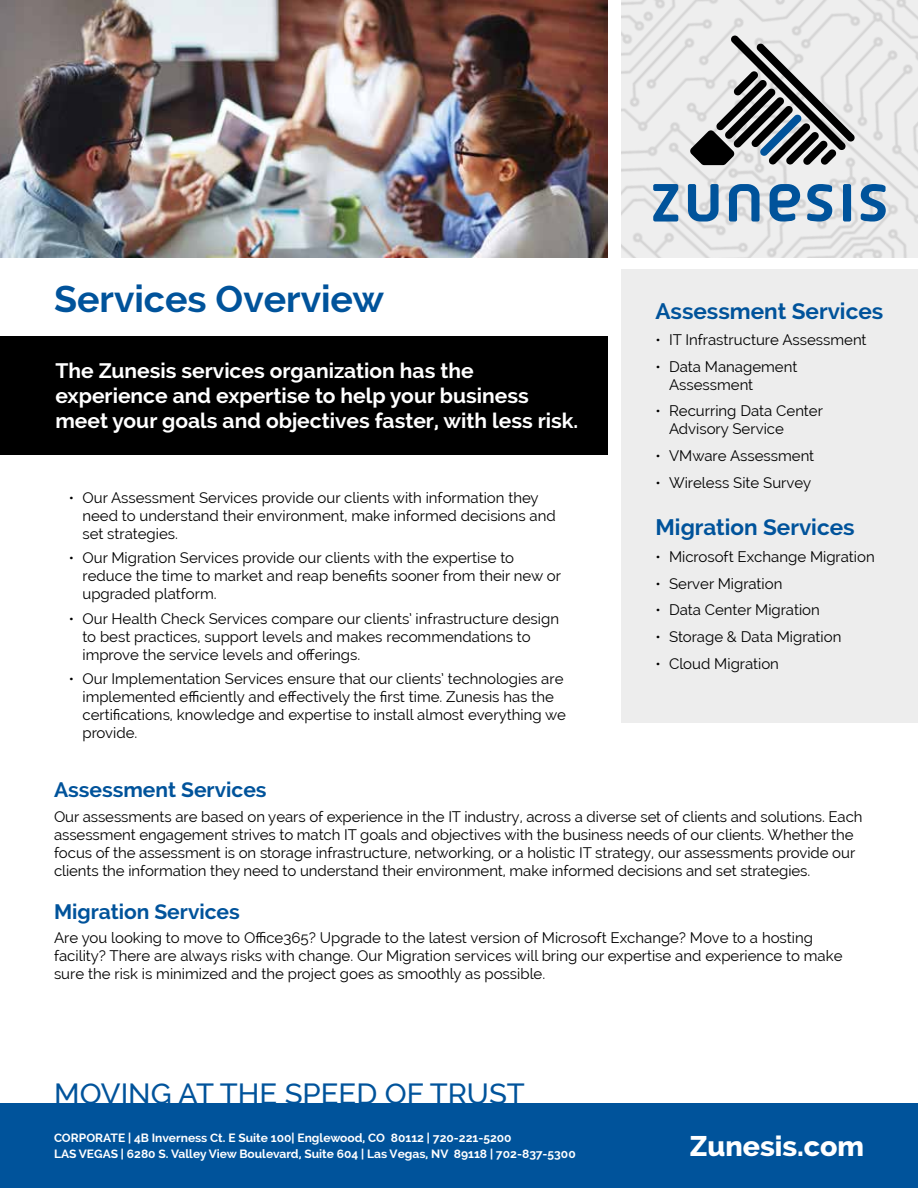
<style>
.page{position:relative;width:918px;height:1188px;background:#fff}
.page>*{position:absolute;margin:0;border:0;box-sizing:border-box;transform-origin:0 0}
.t1{font:700 37.5px "Raleway";color:#00539b}
.t2{font:500 29.25px "Raleway";color:#00539b}
.t3{font:800 28.5px "Raleway";color:#fff}
.t4{font:700 22.5px "Raleway";color:#00539b}
.t5{font:700 21px/25.2px "Raleway";color:#fff}
.t6{font:700 21px "Raleway";color:#00539b}
.t7{font:15px/18px "Raleway";color:#000}
.t8{font:700 12px/16.5px "Raleway";color:#fff}
</style>
<div class="page">
<div style="left:621px;top:269px;width:297px;height:454px;background:#ededed"></div>
<div style="left:0;top:337px;width:608px;height:118px;background:#000"></div>
<div style="left:0;top:1104px;width:918px;height:84px;background:#00539b"></div>
<img style="left:621px;top:0;width:297px;height:257px">
<svg style="left:690px;top:36px;width:165px;height:129px;background:#9e9fa1"></svg>
<svg style="left:653px;top:184px;width:25px;height:38px"></svg>
<svg style="left:688px;top:184px;width:31px;height:38px"></svg>
<svg style="left:729px;top:184px;width:31px;height:38px"></svg>
<svg style="left:770px;top:184px;width:30px;height:38px"></svg>
<svg style="left:807px;top:184px;width:25px;height:38px"></svg>
<div style="left:843px;top:184px;width:8px;height:38px;background:#00539b;border-radius:2px"></div>
<svg style="left:861px;top:184px;width:25px;height:38px"></svg>
<img style="left:0;top:0;width:608px;height:257px">
<h1 class="t1" style="left:54px;top:277px;width:332px">Services Overview</h1>
<h3 class="t5" style="left:55px;top:358px;width:524px">The Zunesis services organization has the experience and expertise to help your business meet your goals and objectives faster, with less risk.</h3>
<p class="t7" style="left:82px;top:488px;width:475px;text-indent:-14px">• Our Assessment Services provide our clients with information they need to understand their environment, make informed decisions and set strategies.</p>
<p class="t7" style="left:82px;top:549px;width:480px;text-indent:-14px">• Our Migration Services provide our clients with the expertise to reduce the time to market and reap benefits sooner from their new or upgraded platform.</p>
<p class="t7" style="left:82px;top:609px;width:478px;text-indent:-14px">• Our Health Check Services compare our clients’ infrastructure design to best practices, support levels and makes recommendations to improve the service levels and offerings.</p>
<p class="t7" style="left:82px;top:670px;width:485px;text-indent:-14px">• Our Implementation Services ensure that our clients’ technologies are implemented efficiently and effectively the first time. Zunesis has the certifications, knowledge and expertise to install almost everything we provide.</p>
<h3 class="t4" style="left:656px;top:298px;width:229px">Assessment Services</h3>
<p class="t7" style="left:656px;top:331px;width:213px">• IT Infrastructure Assessment</p>
<p class="t7" style="left:669px;top:357px;width:130px;text-indent:-14px">• Data Management<br>Assessment</p>
<p class="t7" style="left:669px;top:402px;width:156px;text-indent:-14px">• Recurring Data Center<br>Advisory Service</p>
<p class="t7" style="left:656px;top:447px;width:160px">• VMware Assessment</p>
<p class="t7" style="left:656px;top:473px;width:157px">• Wireless Site Survey</p>
<h3 class="t4" style="left:656px;top:515px;width:201px">Migration Services</h3>
<p class="t7" style="left:656px;top:548px;width:221px">• Microsoft Exchange Migration</p>
<p class="t7" style="left:656px;top:574px;width:128px">• Server Migration</p>
<p class="t7" style="left:656px;top:601px;width:166px">• Data Center Migration</p>
<p class="t7" style="left:656px;top:628px;width:187px">• Storage &amp; Data Migration</p>
<p class="t7" style="left:656px;top:654px;width:125px">• Cloud Migration</p>
<h3 class="t6" style="left:54px;top:778px;width:214px">Assessment Services</h3>
<p class="t7" style="left:54px;top:808px;width:810px">Our assessments are based on years of experience in the IT industry, across a diverse set of clients and solutions. Each assessment engagement strives to match IT goals and objectives with the business needs of our clients. Whether the focus of the assessment is on storage infrastructure, networking, or a holistic IT strategy, our assessments provide our clients the information they need to understand their environment, make informed decisions and set strategies.</p>
<h3 class="t6" style="left:54px;top:899px;width:187px">Migration Services</h3>
<p class="t7" style="left:54px;top:929px;width:790px">Are you looking to move to Office365? Upgrade to the latest version of Microsoft Exchange? Move to a hosting facility? There are always risks with change. Our Migration services will bring our expertise and experience to make sure the risk is minimized and the project goes as smoothly as possible.</p>
<h2 class="t2" style="left:54px;top:1077px;width:472px">MOVING AT THE SPEED OF TRUST</h2>
<p class="t8" style="left:54px;top:1129px;width:523px">CORPORATE | 4B Inverness Ct. E Suite 100| Englewood, CO 80112 | 720-221-5200<br>LAS VEGAS | 6280 S. Valley View Boulevard, Suite 604 | Las Vegas, NV 89118 | 702-837-5300</p>
<h3 class="t3" style="left:690px;top:1130px;width:176px">Zunesis.com</h3>
</div>
